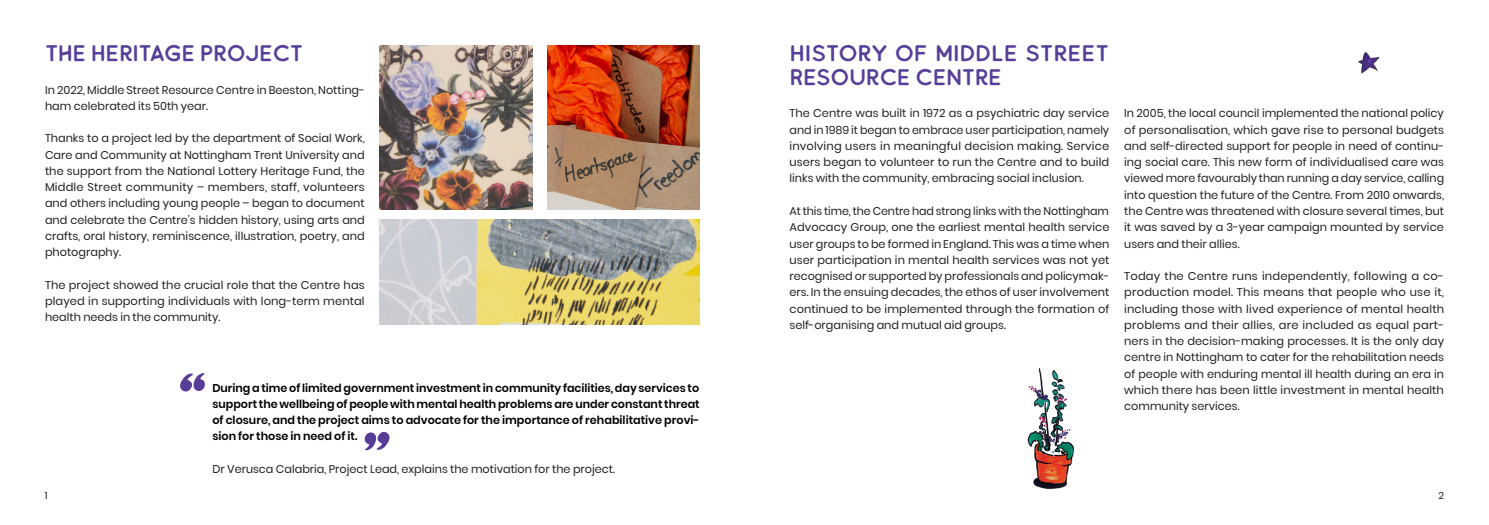
<style>
.page{position:relative;width:1489px;height:525px;background:#fff}
.page>*{position:absolute;margin:0;border:0;box-sizing:border-box;transform-origin:0 0}
.Paragraph_Style_1{font:22.5px/23.8px "Buckwheat TC Sans";letter-spacing:-.025em;color:#573e99}
.Paragraph_Style_1-2{font:11.25px/16.2px "Poppins";color:#231f20;text-align:justify}
.Paragraph_Style_1-3{font:600 11.25px/16.2px "Poppins";color:#000;text-align:justify}
.t1{font:10px "Poppins";color:#231f20}
</style>
<div class="page">
<img style="left:1358px;top:52px;width:22px;height:22px">
<img style="left:1027px;top:368px;width:47px;height:121px">
<img style="left:380px;top:45px;width:152px;height:164px">
<svg style="left:180px;top:373px;width:25px;height:18px"></svg>
<svg style="left:365px;top:431px;width:24px;height:19px"></svg>
<img style="left:380px;top:220px;width:319px;height:104px">
<img style="left:547px;top:45px;width:152px;height:164px">
<p class="Paragraph_Style_1" style="left:45px;top:41px;width:260px">THE HERITAGE PROJECT</p>
<p class="Paragraph_Style_1-2" style="left:45px;top:81px;width:321px">In 2022, Middle Street Resource Centre in Beeston, Notting&shy;ham celebrated its 50th year.</p>
<p class="Paragraph_Style_1-2" style="left:45px;top:130px;width:321px">Thanks to a project led by the department of Social Work, Care and Community at Nottingham Trent University and the support from the National Lottery Heritage Fund, the Middle Street community – members, staff, volunteers and others including young people – began to document and celebrate the Centre’s hidden history, using arts and crafts, oral history, reminiscence, illustration, poetry, and photography.</p>
<p class="Paragraph_Style_1-2" style="left:45px;top:276px;width:321px">The project showed the crucial role that the Centre has played in supporting individuals with long-term mental health needs in the community.</p>
<p class="Paragraph_Style_1-3" style="left:212px;top:379px;width:489px">During a time of limited government investment in community facilities, day services to support the wellbeing of people with mental health problems are under constant threat of closure, and the project aims to advocate for the importance of rehabilitative provi&shy;sion for those in need of it.</p>
<p class="Paragraph_Style_1-2" style="left:212px;top:460px;width:404px">Dr Verusca Calabria, Project Lead, explains the motivation for the project.</p>
<p class="Paragraph_Style_1" style="left:789px;top:41px;width:321px">HISTORY OF MIDDLE STREET<br>RESOURCE CENTRE</p>
<p class="Paragraph_Style_1-2" style="left:789px;top:105px;width:321px">The Centre was built in 1972 as a psychiatric day service and in 1989 it began to embrace user participation, namely involving users in meaningful decision making. Service users began to volunteer to run the Centre and to build links with the community, embracing social inclusion.</p>
<p class="Paragraph_Style_1-2" style="left:789px;top:203px;width:321px">At this time, the Centre had strong links with the Nottingham Advocacy Group, one the earliest mental health service user groups to be formed in England. This was a time when user participation in mental health services was not yet recognised or supported by professionals and policymak&shy;ers. In the ensuing decades, the ethos of user involvement continued to be implemented through the formation of self-organising and mutual aid groups.</p>
<p class="Paragraph_Style_1-2" style="left:1124px;top:105px;width:321px">In 2005, the local council implemented the national policy of personalisation, which gave rise to personal budgets and self-directed support for people in need of continu&shy;ing social care. This new form of individualised care was viewed more favourably than running a day service, calling into question the future of the Centre. From 2010 onwards, the Centre was threatened with closure several times, but it was saved by a 3-year campaign mounted by service users and their allies.</p>
<p class="Paragraph_Style_1-2" style="left:1124px;top:268px;width:321px">Today the Centre runs independently, following a co&shy;production model. This means that people who use it, including those with lived experience of mental health problems and their allies, are included as equal part&shy;ners in the decision-making processes. It is the only day centre in Nottingham to cater for the rehabilitation needs of people with enduring mental ill health during an era in which there has been little investment in mental health community services.</p>
<p class="t1" style="left:45px;top:489px;width:4px">1</p>
<p class="t1" style="left:1438px;top:489px;width:7px">2</p>
</div>
